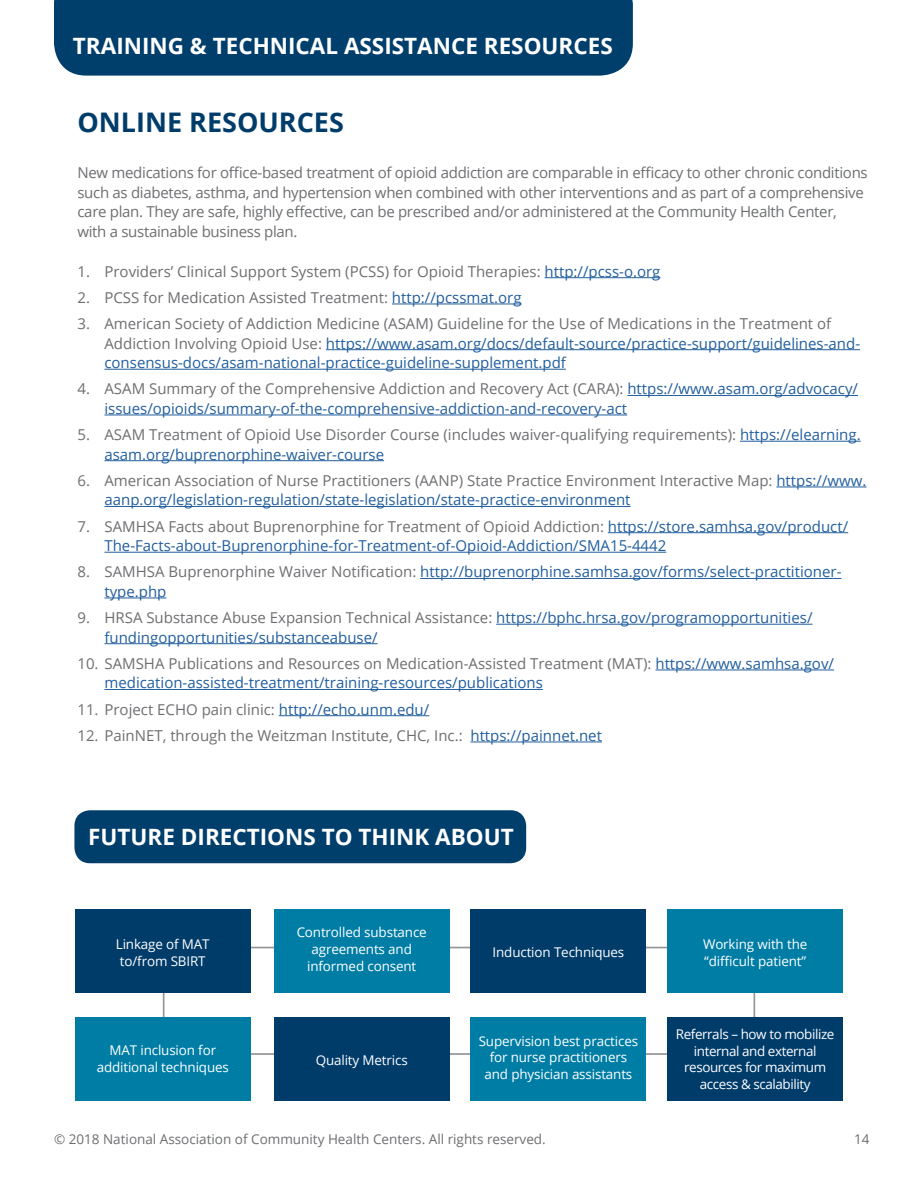
<style>
.page{position:relative;width:918px;height:1188px;background:#fff}
.page>*{position:absolute;margin:0;border:0;box-sizing:border-box;transform-origin:0 0}
.t1{font:700 27px "Open Sans";color:#003c6a}
.t2{font:700 22.5px "Open Sans";color:#fff}
.t3{font:15px/19.5px "Open Sans";color:#215e9e}
.t4{font:15px/19.5px "Open Sans";color:#6d6e71}
.t5{font:15px/19.5px "Open Sans";letter-spacing:-.02em;color:#6d6e71}
.t6{font:13.5px "Open Sans";color:#6d6e71}
.t7{font:13.35px/16.8px "Open Sans";letter-spacing:-.01em;color:#fff;text-align:center}
.t8{font:13.35px/16.8px "Open Sans";letter-spacing:-.03em;color:#fff;text-align:center}
.s1{color:#215e9e}
.s2{color:#6d6e71}
</style>
<div class="page">
<div style="left:54px;top:0;width:579px;height:76px;background:#003e6c"></div>
<hr style="left:545px;top:277px;width:115px;height:1px;background:#215e9e">
<hr style="left:392px;top:304px;width:130px;height:1px;background:#215e9e">
<hr style="left:326px;top:349px;width:534px;height:1px;background:#215e9e">
<hr style="left:104px;top:369px;width:462px;height:1px;background:#215e9e">
<hr style="left:627px;top:395px;width:231px;height:1px;background:#215e9e">
<hr style="left:104px;top:415px;width:523px;height:1px;background:#215e9e">
<hr style="left:740px;top:441px;width:121px;height:1px;background:#215e9e">
<hr style="left:104px;top:460px;width:280px;height:1px;background:#215e9e">
<hr style="left:776px;top:487px;width:91px;height:1px;background:#215e9e">
<hr style="left:104px;top:506px;width:527px;height:1px;background:#215e9e">
<hr style="left:608px;top:532px;width:240px;height:1px;background:#215e9e">
<hr style="left:104px;top:552px;width:562px;height:1px;background:#215e9e">
<hr style="left:420px;top:578px;width:422px;height:1px;background:#215e9e">
<hr style="left:104px;top:598px;width:63px;height:1px;background:#215e9e">
<hr style="left:496px;top:624px;width:316px;height:1px;background:#215e9e">
<hr style="left:104px;top:643px;width:274px;height:1px;background:#215e9e">
<hr style="left:655px;top:670px;width:179px;height:1px;background:#215e9e">
<hr style="left:104px;top:689px;width:439px;height:1px;background:#215e9e">
<hr style="left:279px;top:715px;width:150px;height:1px;background:#215e9e">
<hr style="left:470px;top:742px;width:132px;height:1px;background:#215e9e">
<div style="left:75px;top:909px;width:176px;height:83px;background:#003c6a"></div>
<div style="left:75px;top:1017px;width:176px;height:83px;background:#007da5"></div>
<div style="left:471px;top:909px;width:175px;height:83px;background:#003c6a"></div>
<div style="left:471px;top:1017px;width:175px;height:83px;background:#007da5"></div>
<div style="left:274px;top:909px;width:176px;height:83px;background:#007da5"></div>
<div style="left:274px;top:1017px;width:176px;height:83px;background:#003c6a"></div>
<div style="left:667px;top:909px;width:176px;height:83px;background:#007da5"></div>
<div style="left:667px;top:1017px;width:176px;height:83px;background:#003c6a"></div>
<div style="left:74px;top:810px;width:452px;height:53px;background:#003e6c;border-radius:16px"></div>
<h2 class="t2" style="left:73px;top:30px;width:541px">TRAINING &amp; TECHNICAL ASSISTANCE RESOURCES</h2>
<h1 class="t1" style="left:77px;top:104px;width:268px">ONLINE RESOURCES</h1>
<p class="t5" style="left:77px;top:163px;width:792px">New medications for office-based treatment of opioid addiction are comparable in efficacy to other chronic conditions such as diabetes, asthma, and hypertension when combined with other interventions and as part of a comprehensive care plan. They are safe, highly effective, can be prescribed and/or administered at the Community Health Center, with a sustainable business plan.</p>
<p class="t4" style="left:77px;top:261px;width:585px">1. Providers’ Clinical Support System (PCSS) for Opioid Therapies: <span class="s1">http://pcss-o.org</span></p>
<p class="t4" style="left:77px;top:287px;width:446px">2. PCSS for Medication Assisted Treatment: <span class="s1">http://pcssmat.org</span></p>
<p class="t3" style="left:104px;top:314px;width:757px;text-indent:-27px"><span class="s2">3. American Society of Addiction Medicine (ASAM) Guideline for the Use of Medications in the Treatment of<br>Addiction Involving Opioid Use:</span> https://www.asam.org/docs/default-source/practice-support/guidelines-and&shy;consensus-docs/asam-national-practice-guideline-supplement.pdf</p>
<p class="t3" style="left:104px;top:379px;width:755px;text-indent:-27px"><span class="s2">4. ASAM Summary of the Comprehensive Addiction and Recovery Act (CARA):</span> https://www.asam.org/advocacy/ issues/opioids/summary-of-the-comprehensive-addiction-and-recovery-act</p>
<p class="t4" style="left:104px;top:425px;width:758px;text-indent:-27px">5. ASAM Treatment of Opioid Use Disorder Course (includes waiver-qualifying requirements): <span class="s1">https://elearning. asam.org/buprenorphine-waiver-course</span></p>
<p class="t3" style="left:104px;top:470px;width:764px;text-indent:-27px"><span class="s2">6. American Association of Nurse Practitioners (AANP) State Practice Environment Interactive Map:</span> https://www. aanp.org/legislation-regulation/state-legislation/state-practice-environment</p>
<p class="t3" style="left:104px;top:516px;width:745px;text-indent:-27px"><span class="s2">7. SAMHSA Facts about Buprenorphine for Treatment of Opioid Addiction:</span> https://store.samhsa.gov/product/<br>The-Facts-about-Buprenorphine-for-Treatment-of-Opioid-Addiction/SMA15-4442</p>
<p class="t3" style="left:104px;top:562px;width:739px;text-indent:-27px"><span class="s2">8. SAMHSA Buprenorphine Waiver Notification:</span> http://buprenorphine.samhsa.gov/forms/select-practitioner&shy;type.php</p>
<p class="t3" style="left:104px;top:608px;width:710px;text-indent:-27px"><span class="s2">9. HRSA Substance Abuse Expansion Technical Assistance:</span> https://bphc.hrsa.gov/programopportunities/ fundingopportunities/substanceabuse/</p>
<p class="t3" style="left:104px;top:653px;width:731px;text-indent:-27px"><span class="s2">10. SAMSHA Publications and Resources on Medication-Assisted Treatment (MAT):</span> https://www.samhsa.gov/ medication-assisted-treatment/training-resources/publications</p>
<p class="t4" style="left:77px;top:699px;width:353px">11. Project ECHO pain clinic: <span class="s1">http://echo.unm.edu/</span></p>
<p class="t4" style="left:77px;top:725px;width:526px">12. PainNET, through the Weitzman Institute, CHC, Inc.: <span class="s1">https://painnet.net</span></p>
<h2 class="t2" style="left:88px;top:821px;width:427px">FUTURE DIRECTIONS TO THINK ABOUT</h2>
<p class="t7" style="left:116px;top:936px;width:95px">Linkage of MAT to/from SBIRT</p>
<p class="t7" style="left:97px;top:1042px;width:134px">MAT inclusion for additional techniques</p>
<p class="t7" style="left:297px;top:924px;width:132px">Controlled substance agreements and informed consent</p>
<p class="t7" style="left:316px;top:1052px;width:94px">Quality Metrics</p>
<p class="t7" style="left:493px;top:943px;width:133px">Induction Techniques</p>
<p class="t7" style="left:479px;top:1032px;width:161px">Supervision best practices for nurse practitioners and physician assistants</p>
<p class="t7" style="left:703px;top:936px;width:106px;text-align:left">Working with the “difficult patient”</p>
<p class="t8" style="left:676px;top:1025px;width:160px">Referrals – how to mobilize internal and external resources for maximum access &amp; scalability</p>
<p class="t6" style="left:54px;top:1130px;width:493px">© 2018 National Association of Community Health Centers. All rights reserved.</p>
<p class="t6" style="left:854px;top:1130px;width:17px">14</p>
</div>
